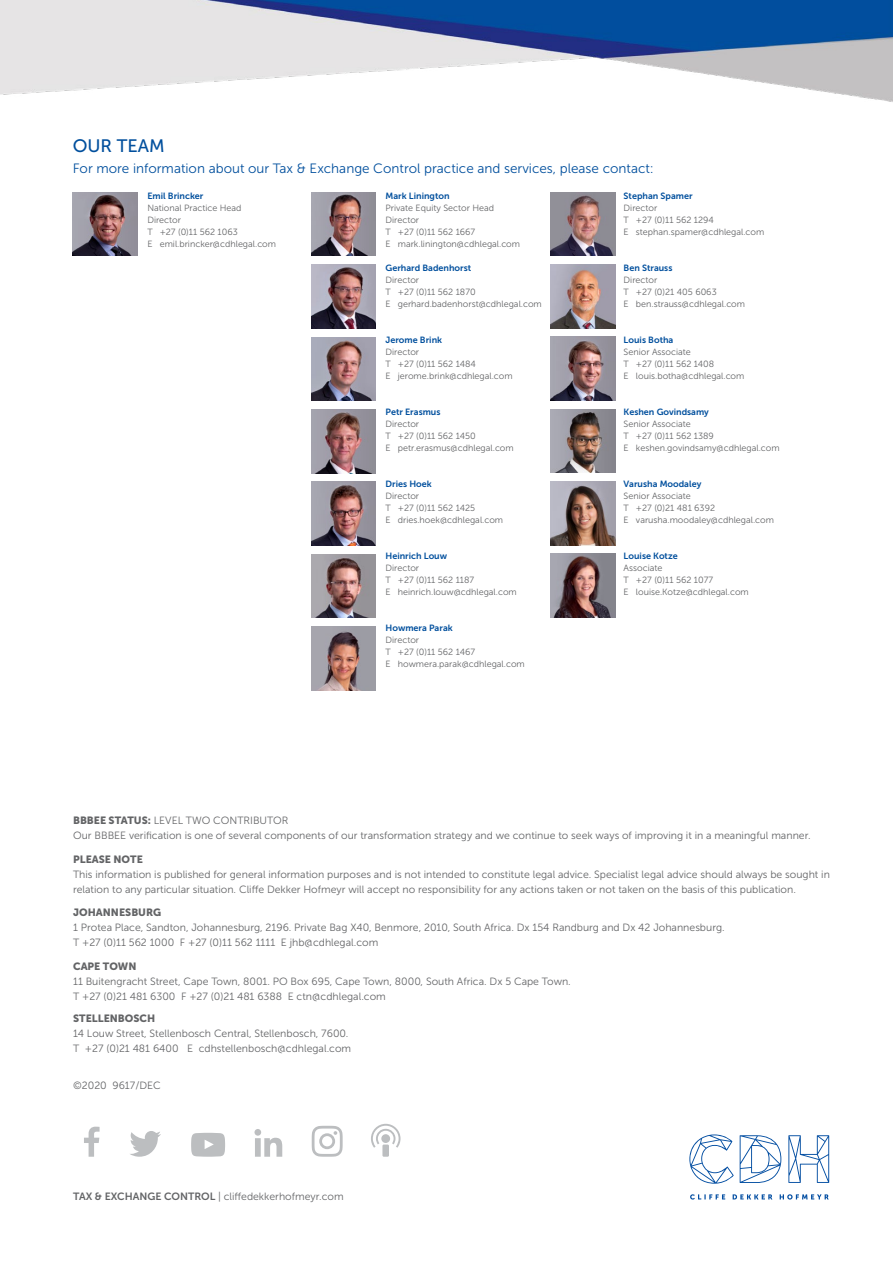
<style>
.page{position:relative;width:893px;height:1263px;background:#fff}
.page>*{position:absolute;margin:0;border:0;box-sizing:border-box;transform-origin:0 0}
.t1{font:18px "Museo Sans 500";color:#004f9d}
.t2{font:13.5px "Museo Sans 300";color:#004f9d}
.t3{font:10.5px/15px "Museo Sans 300";color:#636466}
.t4{font:10.5px "Museo Sans 900";color:#636466}
.t5{font:9px/12px "Museo Sans 300";color:#636466}
.t6{font:9px "Museo Sans 700";color:#004f9d}
.s1{font-family:"Museo Sans 900"}
.s2{font-family:"Museo Sans 700"}
</style>
<div class="page">
<img style="left:0;top:0;width:893px;height:102px">
<svg style="left:84px;top:1127px;width:16px;height:30px"></svg>
<svg style="left:130px;top:1131px;width:31px;height:26px"></svg>
<svg style="left:254px;top:1129px;width:28px;height:28px"></svg>
<svg style="left:191px;top:1133px;width:34px;height:24px"></svg>
<svg style="left:371px;top:1124px;width:29px;height:24px"></svg>
<div style="left:382px;top:1144px;width:7px;height:13px;background:#bcbec0"></div>
<svg style="left:312px;top:1126px;width:31px;height:31px"></svg>
<svg style="left:690px;top:1194px;width:139px;height:5px"></svg>
<svg style="left:689px;top:1134px;width:45px;height:50px"></svg>
<svg style="left:740px;top:1135px;width:41px;height:48px"></svg>
<svg style="left:788px;top:1135px;width:41px;height:48px"></svg>
<img style="left:551px;top:409px;width:64px;height:64px">
<img style="left:311px;top:554px;width:65px;height:64px">
<img style="left:311px;top:337px;width:65px;height:64px">
<img style="left:311px;top:192px;width:65px;height:64px">
<img style="left:73px;top:192px;width:64px;height:64px">
<img style="left:311px;top:482px;width:65px;height:63px">
<img style="left:311px;top:409px;width:65px;height:64px">
<img style="left:311px;top:265px;width:65px;height:63px">
<img style="left:551px;top:481px;width:64px;height:64px">
<img style="left:551px;top:265px;width:64px;height:63px">
<img style="left:551px;top:337px;width:64px;height:63px">
<img style="left:551px;top:192px;width:64px;height:64px">
<img style="left:551px;top:554px;width:64px;height:63px">
<img style="left:311px;top:627px;width:65px;height:63px">
<h1 class="t1" style="left:73px;top:136px;width:93px">OUR TEAM</h1>
<p class="t2" style="left:73px;top:161px;width:583px">For more information about our Tax &amp; Exchange Control practice and services, please contact:</p>
<p class="t6" style="left:147px;top:191px;width:58px">Emil Brincker</p>
<p class="t5" style="left:147px;top:202px;width:130px">National Practice Head<br>Director<br>T +27 (0)11 562 1063<br>E emil.brincker@cdhlegal.com</p>
<p class="t6" style="left:385px;top:191px;width:66px">Mark Linington</p>
<p class="t5" style="left:385px;top:202px;width:136px">Private Equity Sector Head<br>Director<br>T +27 (0)11 562 1667<br>E mark.linington@cdhlegal.com</p>
<p class="t6" style="left:385px;top:263px;width:87px">Gerhard Badenhorst</p>
<p class="t5" style="left:385px;top:274px;width:158px">Director<br>T +27 (0)11 562 1870<br>E gerhard.badenhorst@cdhlegal.com</p>
<p class="t6" style="left:385px;top:335px;width:58px">Jerome Brink</p>
<p class="t5" style="left:385px;top:346px;width:129px">Director<br>T +27 (0)11 562 1484<br>E jerome.brink@cdhlegal.com</p>
<p class="t6" style="left:385px;top:407px;width:56px">Petr Erasmus</p>
<p class="t5" style="left:385px;top:418px;width:130px">Director<br>T +27 (0)11 562 1450<br>E petr.erasmus@cdhlegal.com</p>
<p class="t6" style="left:385px;top:479px;width:48px">Dries Hoek</p>
<p class="t5" style="left:385px;top:490px;width:119px">Director<br>T +27 (0)11 562 1425<br>E dries.hoek@cdhlegal.com</p>
<p class="t6" style="left:385px;top:551px;width:63px">Heinrich Louw</p>
<p class="t5" style="left:385px;top:562px;width:133px">Director<br>T +27 (0)11 562 1187<br>E heinrich.louw@cdhlegal.com</p>
<p class="t6" style="left:385px;top:623px;width:69px">Howmera Parak</p>
<p class="t5" style="left:385px;top:634px;width:141px">Director<br>T +27 (0)11 562 1467<br>E howmera.parak@cdhlegal.com</p>
<p class="t6" style="left:624px;top:191px;width:70px">Stephan Spamer</p>
<p class="t5" style="left:624px;top:202px;width:142px">Director<br>T +27 (0)11 562 1294<br>E stephan.spamer@cdhlegal.com</p>
<p class="t6" style="left:624px;top:263px;width:50px">Ben Strauss</p>
<p class="t5" style="left:624px;top:274px;width:123px">Director<br>T +27 (0)21 405 6063<br>E ben.strauss@cdhlegal.com</p>
<p class="t6" style="left:624px;top:335px;width:51px">Louis Botha</p>
<p class="t5" style="left:624px;top:346px;width:122px">Senior Associate<br>T +27 (0)11 562 1408<br>E louis.botha@cdhlegal.com</p>
<p class="t6" style="left:624px;top:407px;width:87px">Keshen Govindsamy</p>
<p class="t5" style="left:624px;top:418px;width:158px">Senior Associate<br>T +27 (0)11 562 1389<br>E keshen.govindsamy@cdhlegal.com</p>
<p class="t6" style="left:624px;top:479px;width:79px">Varusha Moodaley</p>
<p class="t5" style="left:624px;top:490px;width:152px">Senior Associate<br>T +27 (0)21 481 6392<br>E varusha.moodaley@cdhlegal.com</p>
<p class="t6" style="left:624px;top:551px;width:56px">Louise Kotze</p>
<p class="t5" style="left:624px;top:562px;width:127px">Associate<br>T +27 (0)11 562 1077<br>E louise.Kotze@cdhlegal.com</p>
<p class="t3" style="left:73px;top:813px;width:739px"><span class="s1">BBBEE STATUS:</span> LEVEL TWO CONTRIBUTOR<br>Our BBBEE verification is one of several components of our transformation strategy and we continue to seek ways of improving it in a meaningful manner.</p>
<p class="t4" style="left:73px;top:853px;width:71px">PLEASE NOTE</p>
<p class="t3" style="left:73px;top:867px;width:758px">This information is published for general information purposes and is not intended to constitute legal advice. Specialist legal advice should always be sought in relation to any particular situation. Cliffe Dekker Hofmeyr will accept no responsibility for any actions taken or not taken on the basis of this publication.</p>
<p class="t4" style="left:73px;top:906px;width:90px">JOHANNESBURG</p>
<p class="t3" style="left:73px;top:920px;width:653px">1 Protea Place, Sandton, Johannesburg, 2196. Private Bag X40, Benmore, 2010, South Africa. Dx 154 Randburg and Dx 42 Johannesburg.<br>T +27 (0)11 562 1000 F +27 (0)11 562 1111 E jhb@cdhlegal.com</p>
<p class="t4" style="left:73px;top:960px;width:65px">CAPE TOWN</p>
<p class="t3" style="left:73px;top:974px;width:499px">11 Buitengracht Street, Cape Town, 8001. PO Box 695, Cape Town, 8000, South Africa. Dx 5 Cape Town.<br>T +27 (0)21 481 6300 F +27 (0)21 481 6388 E ctn@cdhlegal.com</p>
<p class="t4" style="left:73px;top:1013px;width:84px">STELLENBOSCH</p>
<p class="t3" style="left:73px;top:1026px;width:280px">14 Louw Street, Stellenbosch Central, Stellenbosch, 7600.<br>T +27 (0)21 481 6400 E cdhstellenbosch@cdhlegal.com</p>
<p class="t3" style="left:73px;top:1078px;width:89px">©2020 9617/DEC</p>
<p class="t3" style="left:73px;top:1188px;width:272px"><span class="s2">TAX &amp; EXCHANGE CONTROL</span> | cliffedekkerhofmeyr.com</p>
</div>
